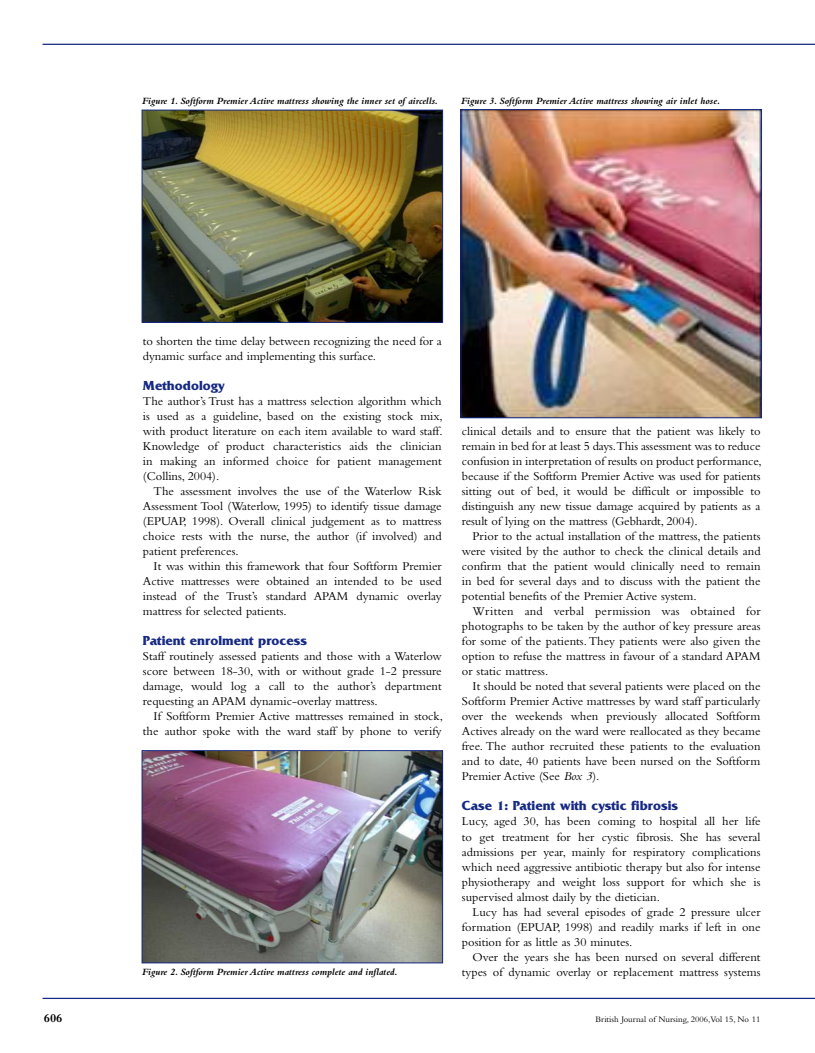
<style>
.page{position:relative;width:815px;height:1053px;background:#fff}
.page>*{position:absolute;margin:0;border:0;box-sizing:border-box;transform-origin:0 0}
.t1{font:700 13.75px "Friz Quadrata";color:#162983}
.t2{font:12.5px/15px "Bembo";color:#000;text-align:justify}
.t3{font:700 12.5px "Bembo";color:#000}
.t4{font:italic 700 10px "Bembo";color:#000}
.t5{font:8.75px "Bembo";color:#000}
.s1{font-style:italic}
</style>
<div class="page">
<hr style="left:43px;top:44px;width:772px;height:1px;background:#162983">
<hr style="left:43px;top:997px;width:772px;height:1px;background:#162983">
<img style="left:144px;top:112px;width:297px;height:208px">
<div style="left:142px;top:110px;width:301px;height:212px;border:1px solid #162983"></div>
<img style="left:144px;top:752px;width:297px;height:209px">
<div style="left:142px;top:750px;width:301px;height:213px;border:1px solid #162983"></div>
<img style="left:463px;top:111px;width:297px;height:305px">
<div style="left:461px;top:109px;width:301px;height:309px;border:1px solid #162983"></div>
<p class="t4" style="left:142px;top:96px;width:297px">Figure 1. Softform Premier Active mattress showing the inner set of aircells.</p>
<p class="t4" style="left:461px;top:95px;width:261px">Figure 3. Softform Premier Active mattress showing air inlet hose.</p>
<p class="t2" style="left:143px;top:333px;width:300px">to shorten the time delay between recognizing the need for a dynamic surface and implementing this surface.</p>
<p class="t1" style="left:143px;top:378px;width:84px">Methodology</p>
<p class="t2" style="left:143px;top:393px;width:301px">The author’s Trust has a mattress selection algorithm which is used as a guideline, based on the existing stock mix, with product literature on each item available to ward staff.<br>Knowledge of product characteristics aids the clinician in making an informed choice for patient management (Collins, 2004).</p>
<p class="t2" style="left:143px;top:483px;width:300px;text-indent:11px">The assessment involves the use of the Waterlow Risk Assessment Tool (Waterlow, 1995) to identify tissue damage (EPUAP, 1998). Overall clinical judgement as to mattress choice rests with the nurse, the author (if involved) and patient preferences.</p>
<p class="t2" style="left:143px;top:558px;width:300px;text-indent:11px">It was within this framework that four Softform Premier Active mattresses were obtained an intended to be used instead of the Trust’s standard APAM dynamic overlay mattress for selected patients.</p>
<p class="t1" style="left:143px;top:633px;width:166px">Patient enrolment process</p>
<p class="t2" style="left:143px;top:648px;width:300px">Staff routinely assessed patients and those with a Waterlow score between 18-30, with or without grade 1-2 pressure damage, would log a call to the author’s department requesting an APAM dynamic-overlay mattress.</p>
<p class="t2" style="left:143px;top:708px;width:301px;text-align:right">If Softform Premier Active mattresses remained in stock, the author spoke with the ward staff by phone to verify</p>
<p class="t4" style="left:142px;top:966px;width:257px">Figure 2. Softform Premier Active mattress complete and inflated.</p>
<p class="t2" style="left:462px;top:423px;width:301px">clinical details and to ensure that the patient was likely to remain in bed for at least 5 days.This assessment was to reduce confusion in interpretation of results on product performance, because if the Softform Premier Active was used for patients sitting out of bed, it would be difficult or impossible to distinguish any new tissue damage acquired by patients as a result of lying on the mattress (Gebhardt, 2004).</p>
<p class="t2" style="left:462px;top:528px;width:300px;text-indent:11px">Prior to the actual installation of the mattress, the patients were visited by the author to check the clinical details and confirm that the patient would clinically need to remain in bed for several days and to discuss with the patient the potential benefits of the Premier Active system.</p>
<p class="t2" style="left:462px;top:603px;width:300px;text-indent:11px">Written and verbal permission was obtained for photographs to be taken by the author of key pressure areas for some of the patients. They patients were also given the option to refuse the mattress in favour of a standard APAM or static mattress.</p>
<p class="t2" style="left:462px;top:678px;width:300px;text-indent:11px">It should be noted that several patients were placed on the Softform Premier Active mattresses by ward staff particularly over the weekends when previously allocated Softform Actives already on the ward were reallocated as they became free. The author recruited these patients to the evaluation and to date, 40 patients have been nursed on the Softform Premier Active (See <span class="s1">Box 3</span>).</p>
<p class="t1" style="left:462px;top:798px;width:218px">Case 1: Patient with cystic fibrosis</p>
<p class="t2" style="left:462px;top:813px;width:300px">Lucy, aged 30, has been coming to hospital all her life to get treatment for her cystic fibrosis. She has several admissions per year, mainly for respiratory complications which need aggressive antibiotic therapy but also for intense physiotherapy and weight loss support for which she is supervised almost daily by the dietician.</p>
<p class="t2" style="left:462px;top:903px;width:300px;text-indent:11px">Lucy has had several episodes of grade 2 pressure ulcer formation (EPUAP, 1998) and readily marks if left in one position for as little as 30 minutes.</p>
<p class="t2" style="left:462px;top:948px;width:300px;text-align:right">Over the years she has been nursed on several different types of dynamic overlay or replacement mattress systems</p>
<p class="t3" style="left:44px;top:1011px;width:20px">606</p>
<p class="t5" style="left:595px;top:1013px;width:166px">British Journal of Nursing, 2006,Vol 15, No 11</p>
</div>
